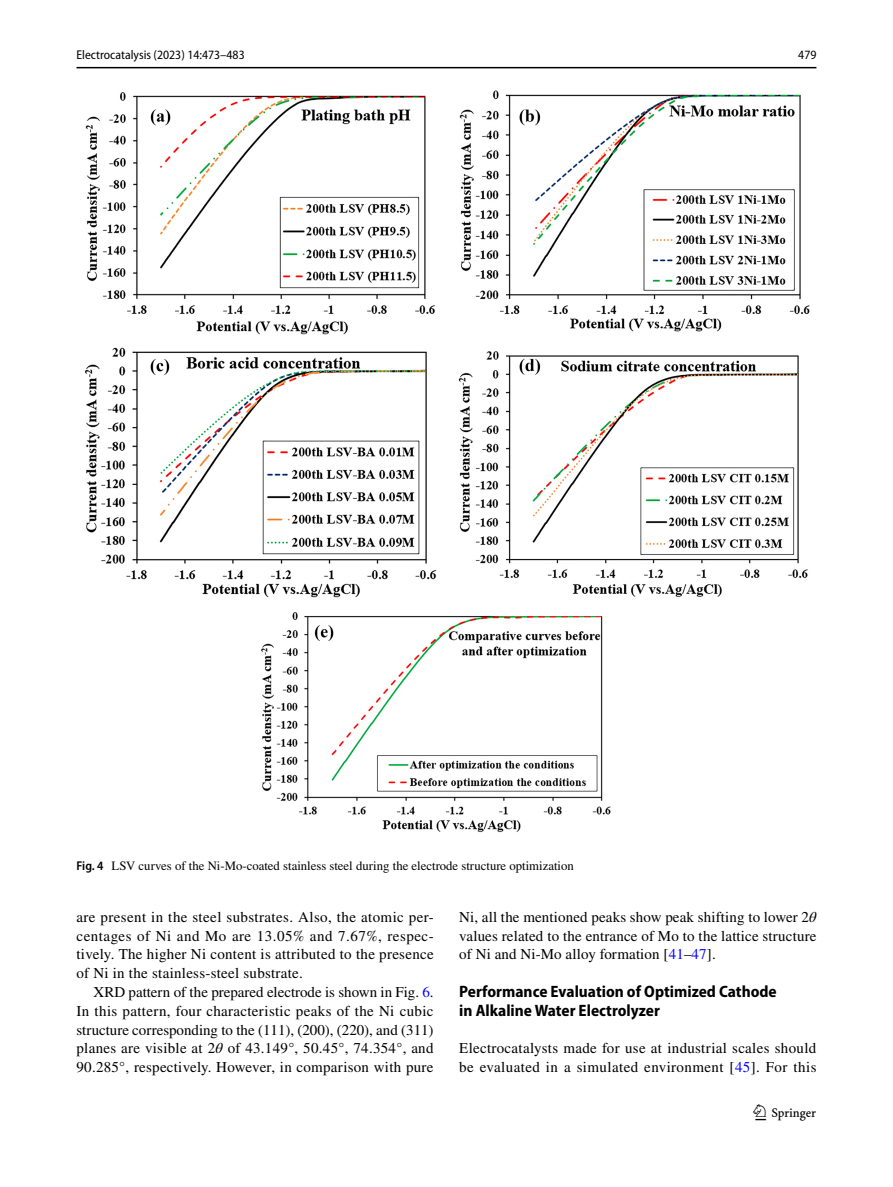
<style>
.page{position:relative;width:893px;height:1187px;background:#fff}
.page>*{position:absolute;margin:0;border:0;box-sizing:border-box;transform-origin:0 0}
.t1{font:22.5px "Springnew Regular 3";color:#000}
.t2{font:700 semi-condensed 16.5px/18.8px "Myriad Pro";color:#000}
.t3{font:15px/18.8px "STIX";letter-spacing:.02em;color:#000;text-align:justify}
.t4{font:12.75px "STIX";color:#000}
.t5{font:semi-condensed 12.75px "Myriad Pro";color:#000}
.s1{font-family:"Myriad Pro";font-weight:600;font-stretch:semi-condensed}
.s2{color:#00f}
.s3{font-style:italic}
</style>
<div class="page">
<hr style="left:77px;top:67px;width:739px;height:1px;background:#000">
<img style="left:85px;top:90px;width:725px;height:743px">
<p class="t5" style="left:77px;top:48px;width:170px">Electrocatalysis (2023) 14:473–483</p>
<p class="t5" style="left:798px;top:48px;width:20px">479</p>
<p class="t4" style="left:77px;top:856px;width:499px"><span class="s1">Fig. 4</span> LSV curves of the Ni-Mo-coated stainless steel during the electrode structure optimization</p>
<p class="t3" style="left:77px;top:908px;width:359px">are present in the steel substrates. Also, the atomic per&shy;centages of Ni and Mo are 13.05% and 7.67%, respec&shy;tively. The higher Ni content is attributed to the presence of Ni in the stainless-steel substrate.</p>
<p class="t3" style="left:77px;top:983px;width:359px;text-indent:17px">XRD pattern of the prepared electrode is shown in Fig. <span class="s2">6</span>.<br>In this pattern, four characteristic peaks of the Ni cubic structure corresponding to the (111), (200), (220), and (311) planes are visible at 2<span class="s3">θ</span> of 43.149°, 50.45°, 74.354°, and 90.285°, respectively. However, in comparison with pure</p>
<p class="t3" style="left:459px;top:908px;width:359px">Ni, all the mentioned peaks show peak shifting to lower 2<span class="s3">θ </span>values related to the entrance of Mo to the lattice structure of Ni and Ni-Mo alloy formation [<span class="s2">41</span>–<span class="s2">47</span>].</p>
<p class="t2" style="left:459px;top:982px;width:319px">Performance Evaluation of Optimized Cathode in Alkaline Water Electrolyzer</p>
<p class="t3" style="left:459px;top:1039px;width:359px">Electrocatalysts made for use at industrial scales should be evaluated in a simulated environment [<span class="s2">45</span>]. For this</p>
<h1 class="t1" style="left:755px;top:1104px;width:62px">1 3</h1>
</div>
